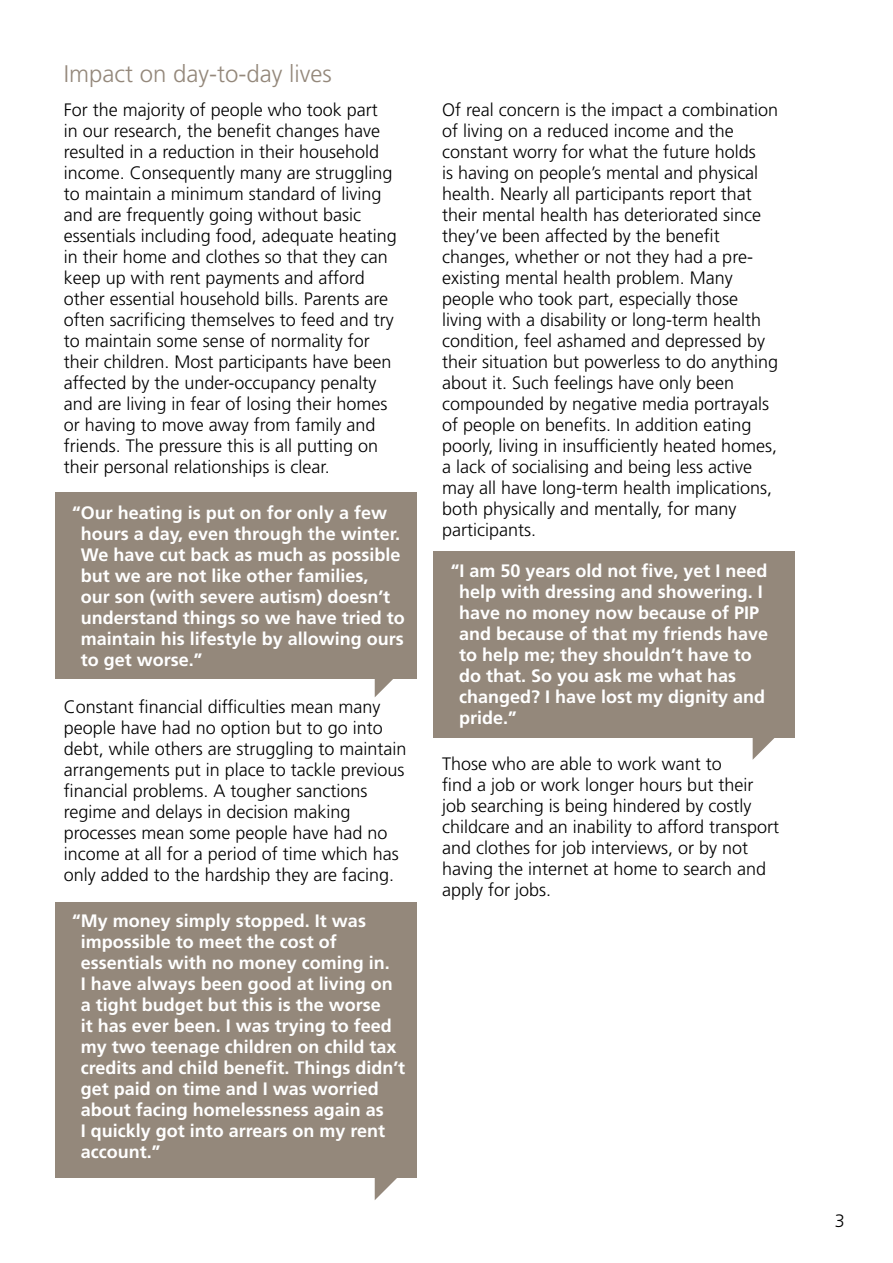
<style>
.page{position:relative;width:893px;height:1263px;background:#fff}
.page>*{position:absolute;margin:0;border:0;box-sizing:border-box;transform-origin:0 0}
.t1{font:300 24px "Frutiger LT Std";color:#94887b}
.t2{font:300 18px/21px "Frutiger LT Std";color:#000}
.t3{font:700 18px/21px "Frutiger LT Std";color:#fff}
</style>
<div class="page">
<div style="left:434px;top:551px;width:361px;height:186px;background:#94887b"></div>
<svg style="left:753px;top:737px;width:25px;height:23px"></svg>
<div style="left:55px;top:492px;width:362px;height:186px;background:#94887b"></div>
<div style="left:55px;top:902px;width:362px;height:276px;background:#94887b"></div>
<svg style="left:375px;top:1178px;width:22px;height:22px"></svg>
<svg style="left:375px;top:678px;width:25px;height:19px"></svg>
<h1 class="t1" style="left:64px;top:60px;width:269px">Impact on day-to-day lives</h1>
<p class="t2" style="left:64px;top:99px;width:335px">For the majority of people who took part<br>in our research, the benefit changes have resulted in a reduction in their household income. Consequently many are struggling to maintain a minimum standard of living and are frequently going without basic essentials including food, adequate heating in their home and clothes so that they can keep up with rent payments and afford other essential household bills. Parents are often sacrificing themselves to feed and try to maintain some sense of normality for their children. Most participants have been affected by the under-occupancy penalty and are living in fear of losing their homes or having to move away from family and friends. The pressure this is all putting on their personal relationships is clear.</p>
<p class="t3" style="left:81px;top:502px;width:326px;text-indent:-8px">“Our heating is put on for only a few hours a day, even through the winter.<br>We have cut back as much as possible but we are not like other families,<br>our son (with severe autism) doesn’t understand things so we have tried to maintain his lifestyle by allowing ours to get worse.”</p>
<p class="t2" style="left:64px;top:696px;width:344px">Constant financial difficulties mean many people have had no option but to go into debt, while others are struggling to maintain arrangements put in place to tackle previous financial problems. A tougher sanctions regime and delays in decision making processes mean some people have had no income at all for a period of time which has only added to the hardship they are facing.</p>
<p class="t3" style="left:81px;top:911px;width:326px;text-indent:-8px">“My money simply stopped. It was impossible to meet the cost of essentials with no money coming in.<br>I have always been good at living on a tight budget but this is the worse<br>it has ever been. I was trying to feed my two teenage children on child tax credits and child benefit. Things didn’t get paid on time and I was worried about facing homelessness again as<br>I quickly got into arrears on my rent account.”</p>
<p class="t2" style="left:442px;top:99px;width:338px">Of real concern is the impact a combination of living on a reduced income and the constant worry for what the future holds<br>is having on people’s mental and physical health. Nearly all participants report that their mental health has deteriorated since they’ve been affected by the benefit changes, whether or not they had a pre&shy;existing mental health problem. Many people who took part, especially those living with a disability or long-term health condition, feel ashamed and depressed by their situation but powerless to do anything about it. Such feelings have only been compounded by negative media portrayals of people on benefits. In addition eating poorly, living in insufficiently heated homes, a lack of socialising and being less active may all have long-term health implications, both physically and mentally, for many participants.</p>
<p class="t3" style="left:459px;top:560px;width:311px;text-indent:-8px">“I am 50 years old not five, yet I need help with dressing and showering. I have no money now because of PIP and because of that my friends have to help me; they shouldn’t have to do that. So you ask me what has changed? I have lost my dignity and pride.”</p>
<p class="t2" style="left:442px;top:754px;width:339px">Those who are able to work want to<br>find a job or work longer hours but their job searching is being hindered by costly childcare and an inability to afford transport and clothes for job interviews, or by not having the internet at home to search and apply for jobs.</p>
<p class="t2" style="left:835px;top:1211px;width:12px">3</p>
</div>
